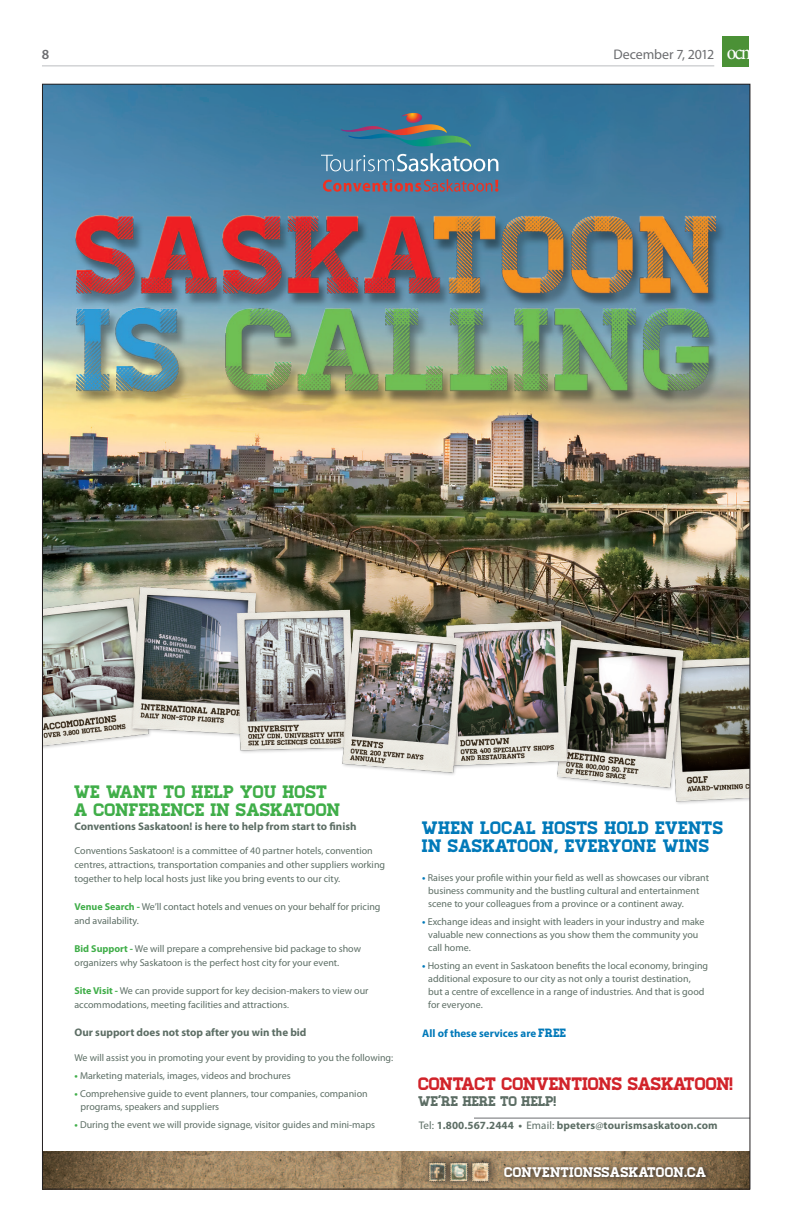
<style>
.page{position:relative;width:792px;height:1224px;background:#fff}
.page>*{position:absolute;margin:0;border:0;box-sizing:border-box;transform-origin:0 0}
.t1{font:18px/18px "Homestead";color:#0079b9}
.t2{font:18px/18px "Homestead";letter-spacing:-.01em;color:#40ae49}
.t3{font:18px "Homestead";letter-spacing:-.025em;color:#d1232a}
.t4{font:14px "Homestead";color:#fff}
.t5{font:14px "Homestead";letter-spacing:-.025em;color:#5d6e65}
.t6{font:600 14px "Myriad Pro";color:#6c6d70}
.t7{font:13.9px "Myriad Pro";letter-spacing:-.01em;color:#6c6d70}
.t8{font:700 11px "Myriad Pro";color:#5d6e65}
.t9{font:700 11px "Myriad Pro";color:#0079b9}
.t10{font:10px/13px "Myriad Pro";color:#5d6e65}
.s1{font-family:"Minion Pro";font-stretch:condensed;font-size:21px;color:#fff}
.s2{font-weight:700;color:#40ae49}
.s3{font-size:9px}
.s4{font-weight:700;color:#0079b9}
.s5{font-family:"Homestead";font-weight:400;font-size:12px}
.s6{font-weight:400}
</style>
<div class="page">
<hr style="left:42px;top:65px;width:672px;height:1px;background:#bcbdc0">
<div style="left:722px;top:36px;width:27px;height:30px;background:#4b9136"></div>
<hr style="left:474px;top:1118px;width:276px;height:1px;background:#6c6d70">
<img style="left:44px;top:86px;width:704px;height:486px">
<img style="left:44px;top:1152px;width:704px;height:36px">
<img style="left:44px;top:572px;width:704px;height:232px">
<img style="left:56px;top:201px;width:678px;height:229px">
<div style="left:421px;top:1152px;width:80px;height:37px;background:#231f20;opacity:.75"></div>
<img style="left:424px;top:1159px;width:22px;height:25px">
<img style="left:446px;top:1159px;width:21px;height:25px">
<img style="left:467px;top:1159px;width:26px;height:25px">
<svg style="left:323px;top:179px;width:175px;height:13px;background:#7c6579"></svg>
<svg style="left:321px;top:113px;width:177px;height:58px;background:#4d829d"></svg>
<svg style="left:501px;top:1163px;width:211px;height:21px;background:#7f6a4f"></svg>
<h2 class="t6" style="left:42px;top:47px;width:9px">8</h2>
<h3 class="t7" style="left:614px;top:47px;width:139px">December 7, 2012 <span class="s1">ocn</span></h3>
<h1 class="t2" style="left:75px;top:783px;width:268px">WE WANT TO HELP YOU HOST<br>A CONFERENCE IN SASKATOON</h1>
<p class="t8" style="left:75px;top:819px;width:284px">Conventions Saskatoon! is here to help from start to finish</p>
<p class="t10" style="left:75px;top:843px;width:312px;line-height:14px">Conventions Saskatoon! is a committee of 40 partner hotels, convention centres, attractions, transportation companies and other suppliers working together to help local hosts just like you bring events to our city.</p>
<p class="t10" style="left:75px;top:899px;width:308px;line-height:14px"><span class="s2">Venue Search -</span> We’ll contact hotels and venues on your behalf for pricing and availability.</p>
<p class="t10" style="left:75px;top:941px;width:288px;line-height:14px"><span class="s2">Bid Support -</span> We will prepare a comprehensive bid package to show organizers why Saskatoon is the perfect host city for your event.</p>
<p class="t10" style="left:75px;top:983px;width:296px;line-height:14px"><span class="s2">Site Visit -</span> We can provide support for key decision-makers to view our accommodations, meeting facilities and attractions<span class="s3">.</span></p>
<p class="t8" style="left:75px;top:1025px;width:234px">Our support does not stop after you win the bid</p>
<p class="t10" style="left:75px;top:1051px;width:320px">We will assist you in promoting your event by providing to you the following:</p>
<p class="t10" style="left:75px;top:1069px;width:218px"><span class="s2">•</span> Marketing materials, images, videos and brochures</p>
<p class="t10" style="left:81px;top:1087px;width:289px;text-indent:-6px"><span class="s2">•</span> Comprehensive guide to event planners, tour companies, companion programs, speakers and suppliers</p>
<p class="t10" style="left:75px;top:1118px;width:302px"><span class="s2">•</span> During the event we will provide signage, visitor guides and mini-maps</p>
<h1 class="t1" style="left:422px;top:819px;width:303px">WHEN LOCAL HOSTS HOLD EVENTS<br>IN SASKATOON, EVERYONE WINS</h1>
<p class="t10" style="left:428px;top:871px;width:282px;text-indent:-6px"><span class="s4">•</span> Raises your profile within your field as well as showcases our vibrant business community and the bustling cultural and entertainment scene to your colleagues from a province or a continent away.</p>
<p class="t10" style="left:428px;top:915px;width:278px;text-indent:-6px"><span class="s4">•</span> Exchange ideas and insight with leaders in your industry and make valuable new connections as you show them the community you call home.</p>
<p class="t10" style="left:428px;top:959px;width:281px;text-indent:-6px"><span class="s4">•</span> Hosting an event in Saskatoon benefits the local economy, bringing additional exposure to our city as not only a tourist destination,<br>but a centre of excellence in a range of industries. And that is good for everyone.</p>
<p class="t9" style="left:422px;top:1026px;width:146px">All of these services are <span class="s5">FREE</span></p>
<h1 class="t3" style="left:418px;top:1073px;width:317px">CONTACT CONVENTIONS SASKATOON!</h1>
<h2 class="t5" style="left:418px;top:1092px;width:140px">WE’RE HERE TO HELP!</h2>
<p class="t8" style="left:419px;top:1118px;width:300px"><span class="s6">Tel:</span> 1.800.567.2444 • <span class="s6">Email:</span> bpeters<span class="s6">@</span>tourismsaskatoon.com</p>
<h2 class="t4" style="left:504px;top:1163px;width:204px">CONVENTIONSSASKATOON.CA</h2>
</div>
